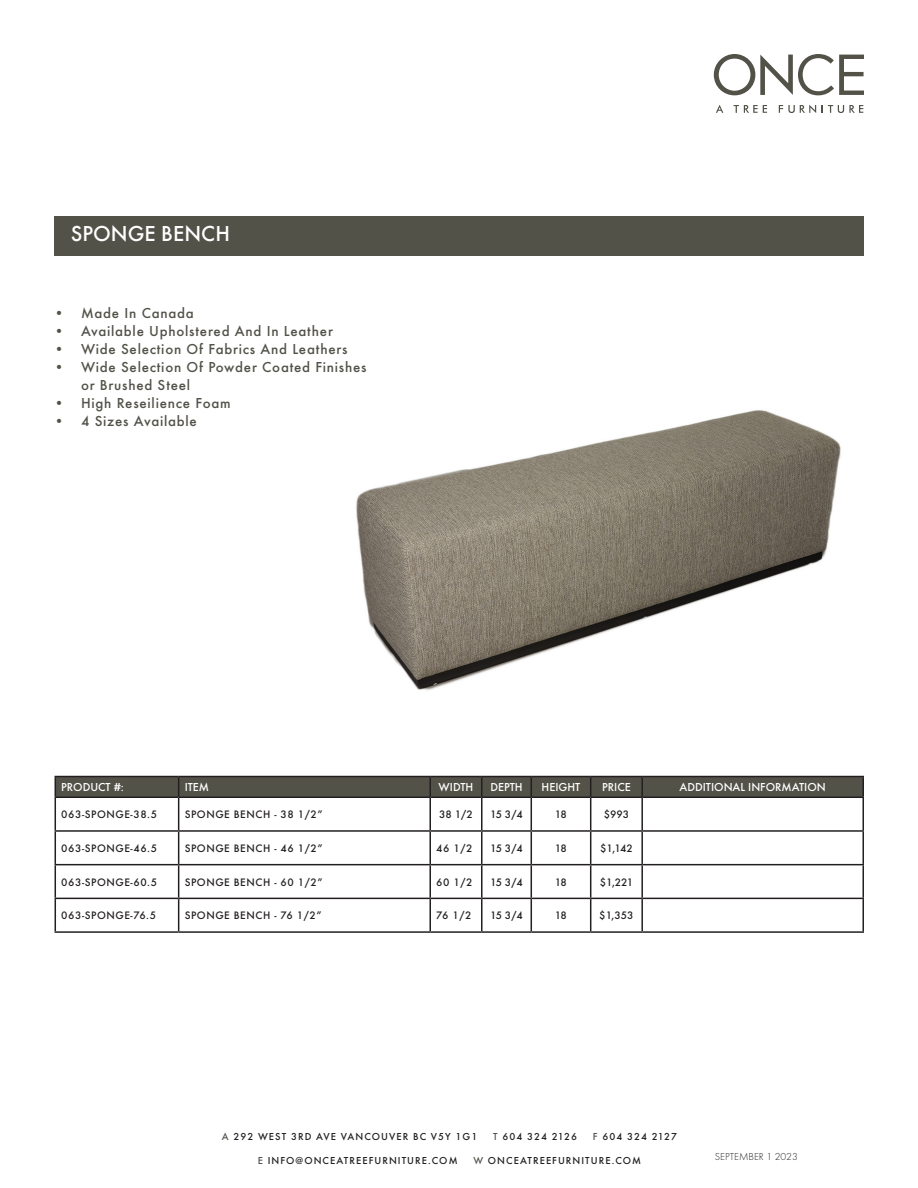
<style>
.page{position:relative;width:918px;height:1188px;background:#fff}
.page>*{position:absolute;margin:0;border:0;box-sizing:border-box;transform-origin:0 0}
.t1{font:500 22.5px "Futura EFCEOP";color:#fff}
.t2{font:500 15px/18px "Futura EFCEOP";letter-spacing:.05em;color:#535249}
.t3{font:500 12px "Futura EFCEOP";color:#fff}
.t4{font:500 11.25px "Futura EFCEOP";letter-spacing:.05em;color:#231f20}
.t5{font:500 10.5px "Futura EFCEOP";letter-spacing:.1em;color:#231f20}
.t6{font:300 10.5px "Futura EFCEOP";color:#231f20}
.s1{color:#535249}
</style>
<div class="page">
<svg style="left:716px;top:105px;width:7px;height:8px"></svg>
<svg style="left:734px;top:105px;width:33px;height:8px"></svg>
<svg style="left:779px;top:105px;width:37px;height:8px"></svg>
<svg style="left:822px;top:105px;width:41px;height:8px"></svg>
<svg style="left:714px;top:54px;width:150px;height:41px"></svg>
<img style="left:331px;top:410px;width:533px;height:366px">
<div style="left:54px;top:216px;width:810px;height:40px;background:#535249"></div>
<svg style="left:56px;top:798px;width:806px;height:133px"></svg>
<hr style="left:55px;top:798px;width:1px;height:32px;background:#231f20">
<hr style="left:178px;top:798px;width:1px;height:32px;background:#231f20">
<hr style="left:429px;top:798px;width:2px;height:32px;background:#231f20">
<hr style="left:481px;top:798px;width:2px;height:32px;background:#231f20">
<hr style="left:531px;top:798px;width:1px;height:32px;background:#231f20">
<hr style="left:590px;top:798px;width:1px;height:32px;background:#231f20">
<hr style="left:641px;top:798px;width:2px;height:32px;background:#231f20">
<hr style="left:862px;top:798px;width:2px;height:32px;background:#231f20">
<hr style="left:55px;top:832px;width:1px;height:32px;background:#231f20">
<hr style="left:178px;top:832px;width:1px;height:32px;background:#231f20">
<hr style="left:429px;top:832px;width:2px;height:32px;background:#231f20">
<hr style="left:481px;top:832px;width:2px;height:32px;background:#231f20">
<hr style="left:531px;top:832px;width:1px;height:32px;background:#231f20">
<hr style="left:590px;top:832px;width:1px;height:32px;background:#231f20">
<hr style="left:641px;top:832px;width:2px;height:32px;background:#231f20">
<hr style="left:862px;top:832px;width:2px;height:32px;background:#231f20">
<hr style="left:55px;top:865px;width:1px;height:33px;background:#231f20">
<hr style="left:178px;top:865px;width:1px;height:33px;background:#231f20">
<hr style="left:429px;top:865px;width:2px;height:33px;background:#231f20">
<hr style="left:481px;top:865px;width:2px;height:33px;background:#231f20">
<hr style="left:531px;top:865px;width:1px;height:33px;background:#231f20">
<hr style="left:590px;top:865px;width:1px;height:33px;background:#231f20">
<hr style="left:641px;top:865px;width:2px;height:33px;background:#231f20">
<hr style="left:862px;top:865px;width:2px;height:33px;background:#231f20">
<hr style="left:55px;top:899px;width:1px;height:32px;background:#231f20">
<hr style="left:178px;top:899px;width:1px;height:32px;background:#231f20">
<hr style="left:429px;top:899px;width:2px;height:32px;background:#231f20">
<hr style="left:481px;top:899px;width:2px;height:32px;background:#231f20">
<hr style="left:531px;top:899px;width:1px;height:32px;background:#231f20">
<hr style="left:590px;top:899px;width:1px;height:32px;background:#231f20">
<hr style="left:641px;top:899px;width:2px;height:32px;background:#231f20">
<hr style="left:862px;top:899px;width:2px;height:32px;background:#231f20">
<hr style="left:55px;top:776px;width:124px;height:1px;background:#231f20">
<hr style="left:179px;top:776px;width:251px;height:1px;background:#231f20">
<hr style="left:430px;top:776px;width:52px;height:1px;background:#231f20">
<hr style="left:482px;top:776px;width:49px;height:1px;background:#231f20">
<hr style="left:531px;top:776px;width:60px;height:1px;background:#231f20">
<hr style="left:591px;top:776px;width:51px;height:1px;background:#231f20">
<svg style="left:55px;top:777px;width:807px;height:20px;background:#504f46"></svg>
<hr style="left:642px;top:776px;width:222px;height:1px;background:#231f20">
<hr style="left:641px;top:777px;width:2px;height:20px;background:#231f20">
<hr style="left:862px;top:777px;width:2px;height:20px;background:#231f20">
<hr style="left:55px;top:797px;width:124px;height:1px;background:#231f20">
<hr style="left:179px;top:797px;width:251px;height:1px;background:#231f20">
<hr style="left:430px;top:797px;width:52px;height:1px;background:#231f20">
<hr style="left:482px;top:797px;width:49px;height:1px;background:#231f20">
<hr style="left:531px;top:797px;width:60px;height:1px;background:#231f20">
<hr style="left:591px;top:797px;width:51px;height:1px;background:#231f20">
<hr style="left:642px;top:797px;width:222px;height:1px;background:#231f20">
<hr style="left:55px;top:830px;width:124px;height:2px;background:#231f20">
<hr style="left:179px;top:830px;width:251px;height:2px;background:#231f20">
<hr style="left:430px;top:830px;width:52px;height:2px;background:#231f20">
<hr style="left:482px;top:830px;width:49px;height:2px;background:#231f20">
<hr style="left:531px;top:830px;width:60px;height:2px;background:#231f20">
<hr style="left:591px;top:830px;width:51px;height:2px;background:#231f20">
<hr style="left:642px;top:830px;width:222px;height:2px;background:#231f20">
<hr style="left:55px;top:864px;width:124px;height:1px;background:#231f20">
<hr style="left:179px;top:864px;width:251px;height:1px;background:#231f20">
<hr style="left:430px;top:864px;width:52px;height:1px;background:#231f20">
<hr style="left:482px;top:864px;width:49px;height:1px;background:#231f20">
<hr style="left:531px;top:864px;width:60px;height:1px;background:#231f20">
<hr style="left:591px;top:864px;width:51px;height:1px;background:#231f20">
<hr style="left:642px;top:864px;width:222px;height:1px;background:#231f20">
<hr style="left:55px;top:898px;width:124px;height:1px;background:#231f20">
<hr style="left:179px;top:898px;width:251px;height:1px;background:#231f20">
<hr style="left:430px;top:898px;width:52px;height:1px;background:#231f20">
<hr style="left:482px;top:898px;width:49px;height:1px;background:#231f20">
<hr style="left:531px;top:898px;width:60px;height:1px;background:#231f20">
<hr style="left:591px;top:898px;width:51px;height:1px;background:#231f20">
<hr style="left:642px;top:898px;width:222px;height:1px;background:#231f20">
<hr style="left:55px;top:931px;width:124px;height:2px;background:#231f20">
<hr style="left:179px;top:931px;width:251px;height:2px;background:#231f20">
<hr style="left:430px;top:931px;width:52px;height:2px;background:#231f20">
<hr style="left:482px;top:931px;width:49px;height:2px;background:#231f20">
<hr style="left:531px;top:931px;width:60px;height:2px;background:#231f20">
<hr style="left:591px;top:931px;width:51px;height:2px;background:#231f20">
<hr style="left:642px;top:931px;width:222px;height:2px;background:#231f20">
<p class="t1" style="left:71px;top:220px;width:161px">SPONGE BENCH</p>
<p class="t2" style="left:54px;top:303px;width:141px">• Made In Canada</p>
<p class="t2" style="left:54px;top:321px;width:280px">• Available Upholstered And In Leather</p>
<p class="t2" style="left:54px;top:339px;width:295px">• Wide Selection Of Fabrics And Leathers</p>
<p class="t2" style="left:81px;top:357px;width:287px;text-indent:-27px">• Wide Selection Of Powder Coated Finishes or Brushed Steel</p>
<p class="t2" style="left:54px;top:393px;width:178px">• High Reseilience Foam</p>
<p class="t2" style="left:54px;top:411px;width:144px">• 4 Sizes Available</p>
<p class="t3" style="left:61px;top:780px;width:64px">PRODUCT #:</p>
<p class="t3" style="left:185px;top:780px;width:26px">ITEM</p>
<p class="t3" style="left:439px;top:780px;width:36px">WIDTH</p>
<p class="t3" style="left:490px;top:780px;width:34px">DEPTH</p>
<p class="t3" style="left:542px;top:780px;width:40px">HEIGHT</p>
<p class="t3" style="left:602px;top:780px;width:30px">PRICE</p>
<p class="t3" style="left:680px;top:780px;width:148px">ADDITIONAL INFORMATION</p>
<p class="t4" style="left:61px;top:807px;width:97px">063-SPONGE-38.5</p>
<p class="t4" style="left:185px;top:807px;width:139px">SPONGE BENCH - 38 1/2”</p>
<p class="t4" style="left:439px;top:807px;width:35px">38 1/2</p>
<p class="t4" style="left:490px;top:807px;width:34px">15 3/4</p>
<p class="t4" style="left:555px;top:807px;width:14px">18</p>
<p class="t4" style="left:604px;top:807px;width:27px">$993</p>
<p class="t4" style="left:61px;top:841px;width:97px">063-SPONGE-46.5</p>
<p class="t4" style="left:185px;top:841px;width:139px">SPONGE BENCH - 46 1/2”</p>
<p class="t4" style="left:436px;top:841px;width:38px">46 1/2</p>
<p class="t4" style="left:490px;top:841px;width:34px">15 3/4</p>
<p class="t4" style="left:555px;top:841px;width:14px">18</p>
<p class="t4" style="left:600px;top:841px;width:34px">$1,142</p>
<p class="t4" style="left:61px;top:875px;width:97px">063-SPONGE-60.5</p>
<p class="t4" style="left:185px;top:875px;width:139px">SPONGE BENCH - 60 1/2”</p>
<p class="t4" style="left:436px;top:875px;width:38px">60 1/2</p>
<p class="t4" style="left:490px;top:875px;width:34px">15 3/4</p>
<p class="t4" style="left:555px;top:875px;width:14px">18</p>
<p class="t4" style="left:600px;top:875px;width:35px">$1,221</p>
<p class="t4" style="left:61px;top:908px;width:96px">063-SPONGE-76.5</p>
<p class="t4" style="left:185px;top:908px;width:138px">SPONGE BENCH - 76 1/2”</p>
<p class="t4" style="left:436px;top:908px;width:37px">76 1/2</p>
<p class="t4" style="left:490px;top:908px;width:34px">15 3/4</p>
<p class="t4" style="left:555px;top:908px;width:14px">18</p>
<p class="t4" style="left:599px;top:908px;width:36px">$1,353</p>
<p class="t5" style="left:222px;top:1130px;width:257px"><span class="s1">A</span> 292 WEST 3RD AVE VANCOUVER BC V5Y 1G1</p>
<p class="t5" style="left:493px;top:1130px;width:86px"><span class="s1">T</span> 604 324 2126</p>
<p class="t5" style="left:593px;top:1130px;width:86px"><span class="s1">F</span> 604 324 2127</p>
<p class="t5" style="left:258px;top:1154px;width:201px"><span class="s1">E</span> INFO@ONCEATREEFURNITURE.COM</p>
<p class="t5" style="left:473px;top:1154px;width:169px"><span class="s1">W</span> ONCEATREEFURNITURE.COM</p>
<p class="t6" style="left:715px;top:1150px;width:84px">SEPTEMBER 1 2023</p>
</div>
